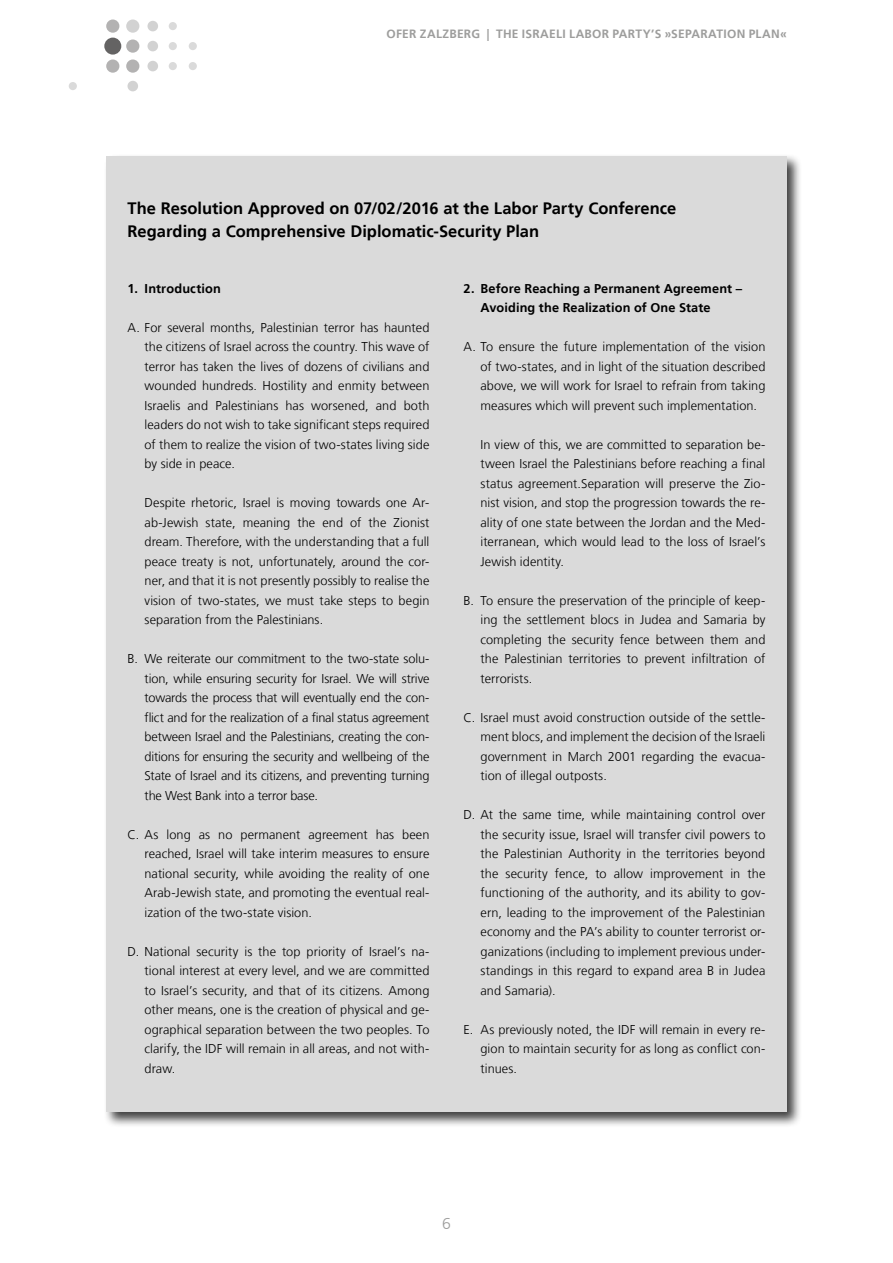
<style>
.page{position:relative;width:893px;height:1263px;background:#fff}
.page>*{position:absolute;margin:0;border:0;box-sizing:border-box;transform-origin:0 0}
.Überschrift_rechts{font:700 16.5px/22.5px "Frutiger LT";color:#000}
.t1{font:300 15.75px "Frutiger LT";color:#9d9d9c}
.Überschrift_rechts-2{font:300 12.75px/19.5px "Frutiger LT";letter-spacing:.005em;color:#000;text-align:justify}
.Überschrift_rechts-3{font:700 12.75px/19.5px "Frutiger LT";letter-spacing:.01em;color:#000}
.t2{font:700 12px "Frutiger LT";letter-spacing:.02em;color:#9d9d9c}
</style>
<div class="page">
<div style="left:104px;top:38px;width:17px;height:17px;background:#646363;border-radius:50%"></div>
<div style="left:69px;top:82px;width:8px;height:8px;background:#dadada;border-radius:50%"></div>
<div style="left:127px;top:81px;width:11px;height:10px;background:#d2d2d2;border-radius:50%"></div>
<div style="left:169px;top:22px;width:8px;height:8px;background:#dadada;border-radius:50%"></div>
<div style="left:147px;top:21px;width:11px;height:10px;background:#d2d2d2;border-radius:50%"></div>
<div style="left:189px;top:42px;width:8px;height:8px;background:#dadada;border-radius:50%"></div>
<div style="left:169px;top:42px;width:8px;height:8px;background:#dadada;border-radius:50%"></div>
<div style="left:147px;top:41px;width:11px;height:10px;background:#d2d2d2;border-radius:50%"></div>
<div style="left:189px;top:62px;width:8px;height:8px;background:#dadada;border-radius:50%"></div>
<div style="left:169px;top:62px;width:8px;height:8px;background:#dadada;border-radius:50%"></div>
<div style="left:147px;top:61px;width:11px;height:10px;background:#d2d2d2;border-radius:50%"></div>
<div style="left:126px;top:20px;width:13px;height:13px;background:#d2d2d2;border-radius:50%"></div>
<div style="left:106px;top:20px;width:13px;height:13px;background:#b3b2b2;border-radius:50%"></div>
<div style="left:126px;top:39px;width:13px;height:14px;background:#b3b2b2;border-radius:50%"></div>
<div style="left:126px;top:59px;width:13px;height:14px;background:#b3b2b2;border-radius:50%"></div>
<div style="left:106px;top:59px;width:13px;height:14px;background:#b3b2b2;border-radius:50%"></div>
<div style="left:103px;top:153px;width:699px;height:974px;background:#000;opacity:.75"></div>
<div style="left:106px;top:156px;width:681px;height:956px;background:#dadada"></div>
<p class="t2" style="left:387px;top:27px;width:402px">OFER ZALZBERG | THE ISRAELI LABOR PARTY’S »SEPARATION PLAN«</p>
<p class="Überschrift_rechts" style="left:128px;top:197px;width:550px">The Resolution Approved on 07/02/2016 at the Labor Party Conference<br>Regarding a Comprehensive Diplomatic-Security Plan</p>
<p class="Überschrift_rechts-3" style="left:128px;top:278px;width:95px">1. Introduction</p>
<p class="Überschrift_rechts-2" style="left:145px;top:318px;width:286px;text-indent:-17px">A. For several months, Palestinian terror has haunted the citizens of Israel across the country. This wave of terror has taken the lives of dozens of civilians and wounded hundreds. Hostility and enmity between Israelis and Palestinians has worsened, and both leaders do not wish to take significant steps required of them to realize the vision of two-states living side by side in peace.</p>
<p class="Überschrift_rechts-2" style="left:145px;top:493px;width:286px">Despite rhetoric, Israel is moving towards one Ar&shy;ab-Jewish state, meaning the end of the Zionist dream. Therefore, with the understanding that a full peace treaty is not, unfortunately, around the cor&shy;ner, and that it is not presently possibly to realise the vision of two-states, we must take steps to begin separation from the Palestinians.</p>
<p class="Überschrift_rechts-2" style="left:145px;top:649px;width:286px;text-indent:-17px">B. We reiterate our commitment to the two-state solu&shy;tion, while ensuring security for Israel. We will strive towards the process that will eventually end the con&shy;flict and for the realization of a final status agreement between Israel and the Palestinians, creating the con&shy;ditions for ensuring the security and wellbeing of the State of Israel and its citizens, and preventing turning the West Bank into a terror base.</p>
<p class="Überschrift_rechts-2" style="left:145px;top:825px;width:286px;text-indent:-17px">C. As long as no permanent agreement has been reached, Israel will take interim measures to ensure national security, while avoiding the reality of one Arab-Jewish state, and promoting the eventual real&shy;ization of the two-state vision.</p>
<p class="Überschrift_rechts-2" style="left:145px;top:942px;width:286px;text-indent:-17px">D. National security is the top priority of Israel’s na&shy;tional interest at every level, and we are committed to Israel’s security, and that of its citizens. Among other means, one is the creation of physical and ge&shy;ographical separation between the two peoples. To clarify, the IDF will remain in all areas, and not with&shy;draw.</p>
<p class="Überschrift_rechts-3" style="left:480px;top:278px;width:263px;text-indent:-17px">2. Before Reaching a Permanent Agreement –<br>Avoiding the Realization of One State</p>
<p class="Überschrift_rechts-2" style="left:480px;top:337px;width:286px;text-indent:-17px">A. To ensure the future implementation of the vision of two-states, and in light of the situation described above, we will work for Israel to refrain from taking measures which will prevent such implementation.</p>
<p class="Überschrift_rechts-2" style="left:480px;top:435px;width:286px">In view of this, we are committed to separation be&shy;tween Israel the Palestinians before reaching a final status agreement.Separation will preserve the Zio&shy;nist vision, and stop the progression towards the re&shy;ality of one state between the Jordan and the Med&shy;iterranean, which would lead to the loss of Israel’s Jewish identity.</p>
<p class="Überschrift_rechts-2" style="left:480px;top:591px;width:286px;text-indent:-17px">B. To ensure the preservation of the principle of keep&shy;ing the settlement blocs in Judea and Samaria by completing the security fence between them and the Palestinian territories to prevent infiltration of terrorists.</p>
<p class="Überschrift_rechts-2" style="left:480px;top:708px;width:286px;text-indent:-17px">C. Israel must avoid construction outside of the settle&shy;ment blocs, and implement the decision of the Israeli government in March 2001 regarding the evacua&shy;tion of illegal outposts.</p>
<p class="Überschrift_rechts-2" style="left:480px;top:805px;width:286px;text-indent:-17px">D. At the same time, while maintaining control over the security issue, Israel will transfer civil powers to the Palestinian Authority in the territories beyond the security fence, to allow improvement in the functioning of the authority, and its ability to gov&shy;ern, leading to the improvement of the Palestinian economy and the PA’s ability to counter terrorist or&shy;ganizations (including to implement previous under&shy;standings in this regard to expand area B in Judea and Samaria).</p>
<p class="Überschrift_rechts-2" style="left:480px;top:1020px;width:286px;text-indent:-17px">E. As previously noted, the IDF will remain in every re&shy;gion to maintain security for as long as conflict con&shy;tinues.</p>
<p class="t1" style="left:442px;top:1214px;width:10px">6</p>
</div>
